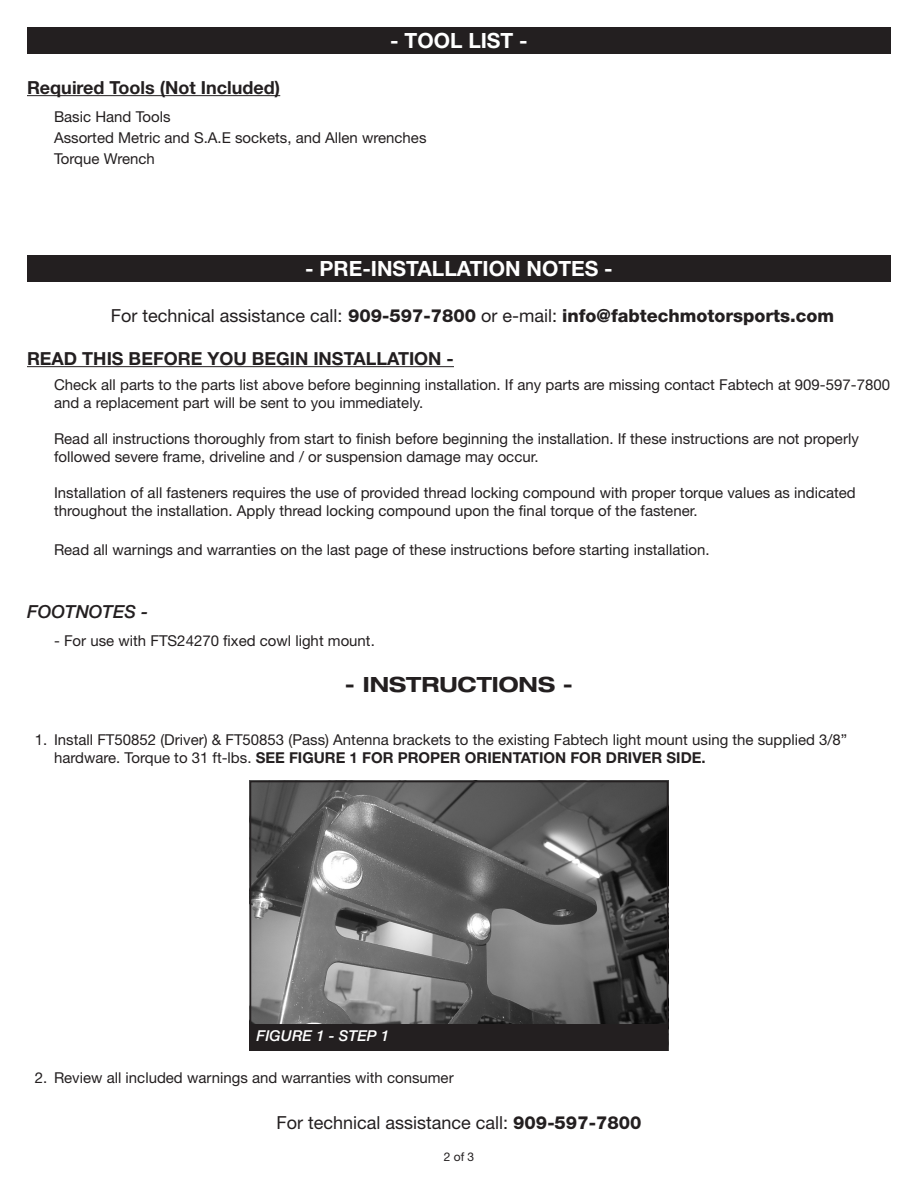
<style>
.page{position:relative;width:918px;height:1188px;background:#fff}
.page>*{position:absolute;margin:0;border:0;box-sizing:border-box;transform-origin:0 0}
.t1{font:700 21px "Helvetica Neue LT Std";color:#fff}
.t2{font:700 expanded 21px "Helvetica Neue LT Std";color:#231f20}
.Copy{font:800 18px "Helvetica Neue LT Std";color:#231f20}
.Instruction_-_Header{font:700 18px "Helvetica Neue LT Std";color:#231f20}
.t3{font:18px "Helvetica Neue LT Std";color:#231f20}
.Instruction_-_Header-2{font:italic 500 18px "Helvetica Neue LT Std";color:#231f20}
.Copy-2{font:15px/18px "Helvetica Neue LT Std";color:#231f20}
.t4{font:italic 500 15px "Helvetica Neue LT Std";color:#fff}
.t5{font:12px "Helvetica Neue LT Std";color:#231f20}
.s1{font-weight:400}
.s2{font-weight:700}
.s3{font-weight:800}
</style>
<div class="page">
<hr style="left:27px;top:366px;width:427px;height:1px;background:#231f20">
<div style="left:27px;top:255px;width:864px;height:27px;background:#231f20"></div>
<hr style="left:27px;top:95px;width:253px;height:1px;background:#231f20">
<div style="left:27px;top:27px;width:864px;height:27px;background:#231f20"></div>
<img style="left:253px;top:784px;width:412px;height:240px">
<div style="left:250px;top:781px;width:418px;height:270px;border:2px solid #231f20"></div>
<div style="left:250px;top:1024px;width:418px;height:27px;background:#231f20"></div>
<p class="t1" style="left:390px;top:28px;width:139px">- TOOL LIST -</p>
<p class="Instruction_-_Header" style="left:27px;top:76px;width:255px">Required Tools (Not Included)</p>
<p class="Copy-2" style="left:54px;top:107px;width:118px">Basic Hand Tools</p>
<p class="Copy-2" style="left:54px;top:128px;width:374px">Assorted Metric and S.A.E sockets, and Allen wrenches</p>
<p class="Copy-2" style="left:54px;top:149px;width:102px">Torque Wrench</p>
<p class="t1" style="left:305px;top:256px;width:309px">- PRE-INSTALLATION NOTES -</p>
<p class="Copy" style="left:111px;top:305px;width:725px"><span class="s1">For technical assistance call:</span> 909-597-7800 <span class="s1">or e-mail:</span> info@fabtechmotorsports.com</p>
<p class="Instruction_-_Header" style="left:27px;top:347px;width:428px">READ THIS BEFORE YOU BEGIN INSTALLATION -</p>
<p class="Copy-2" style="left:54px;top:375px;width:838px">Check all parts to the parts list above before beginning installation. If any parts are missing contact Fabtech at 909-597-7800 and a replacement part will be sent to you immediately.</p>
<p class="Copy-2" style="left:54px;top:429px;width:806px">Read all instructions thoroughly from start to finish before beginning the installation. If these instructions are not properly followed severe frame, driveline and / or suspension damage may occur.</p>
<p class="Copy-2" style="left:54px;top:483px;width:803px">Installation of all fasteners requires the use of provided thread locking compound with proper torque values as indicated throughout the installation. Apply thread locking compound upon the final torque of the fastener.</p>
<p class="Copy-2" style="left:54px;top:540px;width:657px">Read all warnings and warranties on the last page of these instructions before starting installation.</p>
<p class="Instruction_-_Header-2" style="left:27px;top:601px;width:123px">FOOTNOTES -</p>
<p class="Copy-2" style="left:54px;top:631px;width:322px">- For use with FTS24270 fixed cowl light mount.</p>
<p class="t2" style="left:345px;top:671px;width:230px">- INSTRUCTIONS -</p>
<p class="Copy-2" style="left:54px;top:731px;width:795px;text-indent:-19px">1. Install FT50852 (Driver) &amp; FT50853 (Pass) Antenna brackets to the existing Fabtech light mount using the supplied 3/8” hardware. Torque to 31 ft-lbs. <span class="s2">SEE FIGURE 1 FOR PROPER ORIENTATION FOR DRIVER SIDE.</span></p>
<p class="t4" style="left:256px;top:1027px;width:134px">FIGURE 1 - STEP 1</p>
<p class="Copy-2" style="left:35px;top:1068px;width:420px">2. Review all included warnings and warranties with consumer</p>
<p class="t3" style="left:277px;top:1112px;width:366px">For technical assistance call: <span class="s3">909-597-7800</span></p>
<p class="t5" style="left:444px;top:1150px;width:32px">2 of 3</p>
</div>
